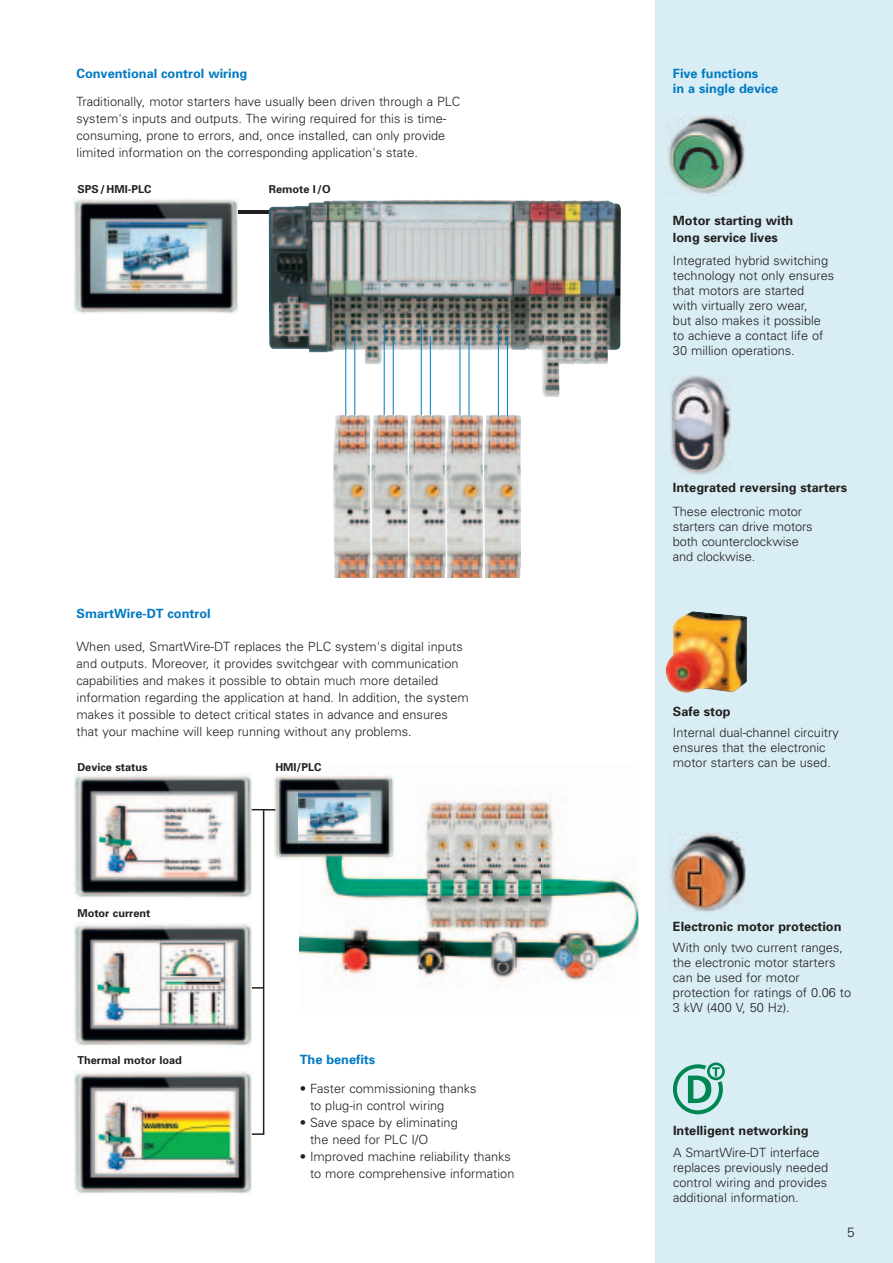
<style>
.page{position:relative;width:893px;height:1263px;background:#fff}
.page>*{position:absolute;margin:0;border:0;box-sizing:border-box;transform-origin:0 0}
.t1{font:300 13.5px "Univers";color:#231f20}
.t2{font:300 12.75px/15px "Univers";color:#231f20}
.t3{font:700 12.75px/17px "Univers";color:#231f20}
.t4{font:700 12.75px/15px "Univers";color:#007ac2}
.t5{font:700 10.95px "Univers";color:#231f20}
</style>
<div class="page">
<hr style="left:238px;top:211px;width:41px;height:3px;background:#231f20">
<div style="left:656px;top:0;width:237px;height:1263px;background:#d8edf4"></div>
<img style="left:299px;top:775px;width:340px;height:209px">
<img style="left:274px;top:776px;width:119px;height:83px">
<img style="left:273px;top:199px;width:348px;height:198px">
<hr style="left:354px;top:336px;width:1px;height:157px;background:#007ac2">
<hr style="left:345px;top:324px;width:1px;height:169px;background:#007ac2">
<hr style="left:393px;top:336px;width:1px;height:157px;background:#007ac2">
<hr style="left:384px;top:324px;width:1px;height:169px;background:#007ac2">
<hr style="left:430px;top:336px;width:1px;height:157px;background:#007ac2">
<hr style="left:421px;top:324px;width:1px;height:169px;background:#007ac2">
<hr style="left:468px;top:336px;width:1px;height:157px;background:#007ac2">
<hr style="left:459px;top:324px;width:1px;height:169px;background:#007ac2">
<hr style="left:507px;top:336px;width:1px;height:157px;background:#007ac2">
<hr style="left:498px;top:324px;width:1px;height:169px;background:#007ac2">
<img style="left:73px;top:198px;width:165px;height:116px">
<img style="left:333px;top:414px;width:188px;height:163px">
<svg style="left:673px;top:1062px;width:52px;height:52px"></svg>
<img style="left:667px;top:115px;width:79px;height:80px">
<img style="left:670px;top:376px;width:60px;height:99px">
<img style="left:668px;top:832px;width:77px;height:80px">
<img style="left:666px;top:611px;width:81px;height:82px">
<img style="left:73px;top:774px;width:179px;height:124px">
<img style="left:73px;top:1071px;width:179px;height:123px">
<img style="left:73px;top:923px;width:177px;height:123px">
<svg style="left:250px;top:808px;width:27px;height:328px"></svg>
<p class="t4" style="left:77px;top:68px;width:172px">Conventional control wiring</p>
<p class="t2" style="left:77px;top:94px;width:385px;line-height:17px">Traditionally, motor starters have usually been driven through a PLC system's inputs and outputs. The wiring required for this is time&shy;consuming, prone to errors, and, once installed, can only provide limited information on the corresponding application's state.</p>
<p class="t5" style="left:78px;top:185px;width:75px">SPS / HMI-PLC</p>
<p class="t5" style="left:269px;top:185px;width:63px">Remote I /O</p>
<p class="t4" style="left:77px;top:607px;width:136px">SmartWire-DT control</p>
<p class="t2" style="left:77px;top:639px;width:394px;line-height:17px">When used, SmartWire-DT replaces the PLC system's digital inputs and outputs. Moreover, it provides switchgear with communication capabilities and makes it possible to obtain much more detailed information regarding the application at hand. In addition, the system makes it possible to detect critical states in advance and ensures that your machine will keep running without any problems.</p>
<p class="t5" style="left:77px;top:763px;width:72px">Device status</p>
<p class="t5" style="left:77px;top:909px;width:75px">Motor current</p>
<p class="t5" style="left:77px;top:1056px;width:106px">Thermal motor load</p>
<p class="t5" style="left:275px;top:763px;width:48px">HMI/PLC</p>
<p class="t4" style="left:300px;top:1053px;width:77px">The benefits</p>
<p class="t2" style="left:310px;top:1081px;width:168px;line-height:17px;text-indent:-10px">• Faster commissioning thanks to plug-in control wiring</p>
<p class="t2" style="left:310px;top:1115px;width:149px;line-height:17px;text-indent:-10px">• Save space by eliminating the need for PLC I/O</p>
<p class="t2" style="left:300px;top:1149px;width:216px;line-height:17px;text-align:right">• Improved machine reliability thanks to more comprehensive information</p>
<p class="t4" style="left:673px;top:68px;width:107px">Five functions<br>in a single device</p>
<p class="t3" style="left:673px;top:214px;width:122px">Motor starting with long service lives</p>
<p class="t2" style="left:673px;top:254px;width:163px">Integrated hybrid switching technology not only ensures that motors are started<br>with virtually zero wear,<br>but also makes it possible to achieve a contact life of<br>30 million operations.</p>
<p class="t3" style="left:673px;top:480px;width:176px">Integrated reversing starters</p>
<p class="t2" style="left:673px;top:505px;width:141px">These electronic motor starters can drive motors both counterclockwise and clockwise.</p>
<p class="t3" style="left:673px;top:705px;width:59px">Safe stop</p>
<p class="t2" style="left:673px;top:727px;width:167px">Internal dual-channel circuitry ensures that the electronic motor starters can be used.</p>
<p class="t3" style="left:673px;top:919px;width:170px">Electronic motor protection</p>
<p class="t2" style="left:673px;top:941px;width:180px">With only two current ranges, the electronic motor starters can be used for motor protection for ratings of 0.06 to<br>3 kW (400 V, 50 Hz).</p>
<p class="t3" style="left:673px;top:1123px;width:137px">Intelligent networking</p>
<p class="t2" style="left:673px;top:1146px;width:157px">A SmartWire-DT interface replaces previously needed control wiring and provides additional information.</p>
<p class="t1" style="left:847px;top:1228px;width:9px">5</p>
</div>
